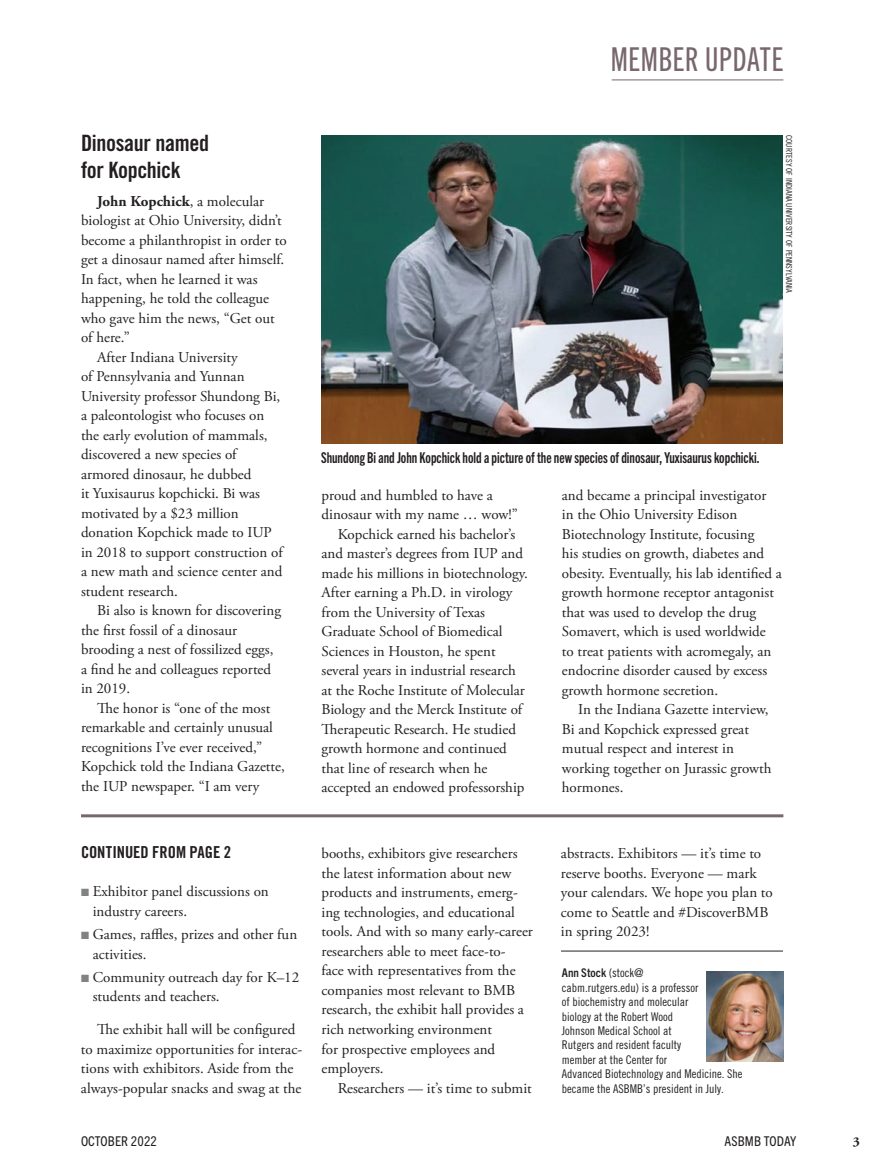
<style>
.page{position:relative;width:891px;height:1175px;background:#fff}
.page>*{position:absolute;margin:0;border:0;box-sizing:border-box;transform-origin:0 0}
.A_NEW_kicker_style_n{font:33px "Trade Gothic Next LT Pro Cm";letter-spacing:.02em;color:#78676c}
.Member_subhead{font:22.5px/27px "Trade Gothic Bold Cond Twenty";letter-spacing:-.015em;color:#231f20}
.Header_largest{font:16.5px "Trade Gothic Bold Cond Twenty";letter-spacing:-.005em;color:#231f20}
.Award_text{font:15px/19.5px "Adobe Garamond Pro";color:#231f20}
.captions{font:15px "Trade Gothic Next LT Pro Bd Cm";color:#231f20}
.t1{font:condensed 13.5px "Trade Gothic Next LT Pro";letter-spacing:.01em;color:#231f20}
.t2{font:700 13.5px "Adobe Garamond Pro";color:#231f20}
.Bio_box_text{font:12px/14.4px "Trade Gothic LT Pro Cn 18";color:#231f20}
.captions-2{font:8.25px "Trade Gothic LT Pro Cn 18";letter-spacing:.01em;color:#231f20}
.s1{font-weight:700}
.s2{color:#808285}
.s3{font-family:"Trade Gothic Next LT Pro";font-weight:700;font-stretch:condensed}
</style>
<div class="page">
<hr style="left:612px;top:80px;width:171px;height:1px;background:#78676c">
<img style="left:707px;top:971px;width:76px;height:91px">
<hr style="left:561px;top:950px;width:222px;height:1px;background:#231f20">
<hr style="left:81px;top:814px;width:702px;height:3px;background:#78676c">
<img style="left:321px;top:135px;width:462px;height:309px">
<p class="A_NEW_kicker_style_n" style="left:611px;top:36px;width:174px">MEMBER UPDATE</p>
<p class="Member_subhead" style="left:81px;top:129px;width:130px">Dinosaur named for Kopchick</p>
<p class="Award_text" style="left:81px;top:192px;width:207px;text-indent:16px"><span class="s1">John Kopchick</span>, a molecular biologist at Ohio University, didn’t become a philanthropist in order to get a dinosaur named after himself.<br>In fact, when he learned it was happening, he told the colleague who gave him the news, “Get out of here.”</p>
<p class="Award_text" style="left:81px;top:348px;width:203px;text-indent:16px">After Indiana University<br>of Pennsylvania and Yunnan<br>University professor Shundong Bi, a paleontologist who focuses on the early evolution of mammals, discovered a new species of armored dinosaur, he dubbed<br>it Yuxisaurus kopchicki. Bi was motivated by a $23 million donation Kopchick made to IUP in 2018 to support construction of a new math and science center and student research.</p>
<p class="Award_text" style="left:81px;top:601px;width:202px;text-indent:16px">Bi also is known for discovering the first fossil of a dinosaur brooding a nest of fossilized eggs, a find he and colleagues reported in 2019.</p>
<p class="Award_text" style="left:81px;top:699px;width:205px;text-indent:16px">The honor is “one of the most remarkable and certainly unusual recognitions I’ve ever received,”<br>Kopchick told the Indiana Gazette, the IUP newspaper. “I am very</p>
<p class="captions-2" style="left:794px;top:135px;width:159px;rotate:90deg">COURTESY OF INDIANA UNIVERSITY OF PENNSYLVANIA</p>
<p class="captions" style="left:321px;top:447px;width:440px">Shundong Bi and John Kopchick hold a picture of the new species of dinosaur, Yuxisaurus kopchicki.</p>
<p class="Award_text" style="left:322px;top:485px;width:198px">proud and humbled to have a dinosaur with my name … wow!”</p>
<p class="Award_text" style="left:322px;top:524px;width:208px;text-indent:16px">Kopchick earned his bachelor’s and master’s degrees from IUP and made his millions in biotechnology.<br>After earning a Ph.D. in virology from the University of Texas<br>Graduate School of Biomedical<br>Sciences in Houston, he spent several years in industrial research at the Roche Institute of Molecular<br>Biology and the Merck Institute of<br>Therapeutic Research. He studied growth hormone and continued that line of research when he accepted an endowed professorship</p>
<p class="Award_text" style="left:562px;top:485px;width:222px">and became a principal investigator<br>in the Ohio University Edison Biotechnology Institute, focusing<br>his studies on growth, diabetes and obesity. Eventually, his lab identified a growth hormone receptor antagonist that was used to develop the drug Somavert, which is used worldwide<br>to treat patients with acromegaly, an endocrine disorder caused by excess growth hormone secretion.</p>
<p class="Award_text" style="left:562px;top:700px;width:211px;text-indent:16px">In the Indiana Gazette interview,<br>Bi and Kopchick expressed great mutual respect and interest in working together on Jurassic growth hormones.</p>
<p class="Header_largest" style="left:81px;top:842px;width:152px">CONTINUED FROM PAGE 2</p>
<p class="Award_text" style="left:93px;top:882px;width:178px;text-indent:-12px"><span class="s2">■</span> Exhibitor panel discussions on industry careers.</p>
<p class="Award_text" style="left:93px;top:925px;width:206px;text-indent:-12px"><span class="s2">■</span> Games, raffles, prizes and other fun activities.</p>
<p class="Award_text" style="left:93px;top:967px;width:208px;text-indent:-12px"><span class="s2">■</span> Community outreach day for K–12 students and teachers.</p>
<p class="Award_text" style="left:81px;top:1020px;width:223px;text-indent:16px">The exhibit hall will be configured to maximize opportunities for interac&shy;tions with exhibitors. Aside from the always-popular snacks and swag at the</p>
<p class="Award_text" style="left:322px;top:844px;width:213px">booths, exhibitors give researchers the latest information about new products and instruments, emerg&shy;ing technologies, and educational tools. And with so many early-career researchers able to meet face-to-<br>face with representatives from the companies most relevant to BMB research, the exhibit hall provides a rich networking environment<br>for prospective employees and employers.</p>
<p class="Award_text" style="left:338px;top:1078px;width:196px">Researchers — it’s time to submit</p>
<p class="Award_text" style="left:561px;top:844px;width:213px">abstracts. Exhibitors — it’s time to reserve booths. Everyone — mark your calendars. We hope you plan to come to Seattle and #DiscoverBMB in spring 2023!</p>
<p class="Bio_box_text" style="left:562px;top:965px;width:182px"><span class="s3">Ann Stock</span> (stock@<br>cabm.rutgers.edu) is a professor<br>of biochemistry and molecular<br>biology at the Robert Wood<br>Johnson Medical School at<br>Rutgers and resident faculty<br>member at the Center for<br>Advanced Biotechnology and Medicine. She became the ASBMB’s president in July.</p>
<p class="t1" style="left:81px;top:1131px;width:78px">OCTOBER 2022</p>
<p class="t1" style="left:725px;top:1131px;width:73px">ASBMB TODAY</p>
<p class="t2" style="left:853px;top:1133px;width:9px">3</p>
</div>
